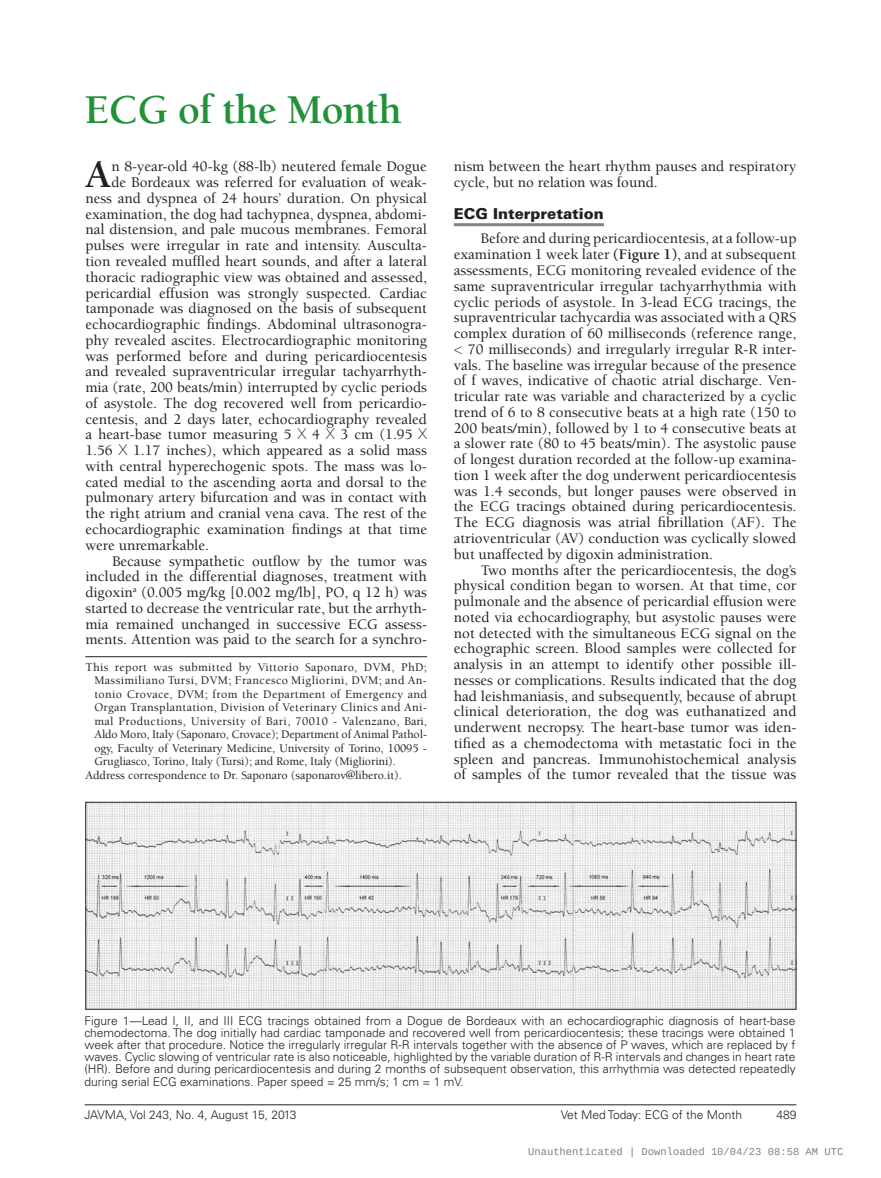
<style>
.page{position:relative;width:881px;height:1178px;background:#fff}
.page>*{position:absolute;margin:0;border:0;box-sizing:border-box;transform-origin:0 0}
.t1{font:700 42px "Berkeley";letter-spacing:-.02em;color:#23913a}
.t2{font:700 39.75px "Berkeley";color:#231f20}
.t3{font:500 15px/15.8px "Berkeley";color:#231f20;text-align:justify}
.t4{font:900 15px "Univers";color:#231f20}
.t5{font:300 12px/12px "Univers";color:#231f20;text-align:justify}
.t6{font:500 12px "Berkeley";letter-spacing:.03em;color:#231f20}
.t7{font:500 12px "Berkeley";letter-spacing:-.01em;color:#231f20}
.t8{font:500 12px "Berkeley";letter-spacing:.01em;color:#231f20}
.t9{font:10.5px "Liberation Mono";color:rgb(0 0 0/.5)}
.s1{font-family:"Helvetica Neue";font-weight:100}
.s2{font-weight:700}
</style>
<div class="page">
<hr style="left:85px;top:1104px;width:711px;height:1px;background:#231f20">
<hr style="left:453px;top:223px;width:150px;height:3px;background:#808285">
<hr style="left:85px;top:656px;width:342px;height:1px;background:#231f20">
<img style="left:87px;top:803px;width:707px;height:204px">
<div style="left:85px;top:801px;width:711px;height:208px;border:1px solid #231f20"></div>
<h1 class="t1" style="left:85px;top:88px;width:318px">ECG of the Month</h1>
<h2 class="t2" style="left:85px;top:153px;width:28px">A</h2>
<p class="t3" style="left:111px;top:159px;width:317px">n 8-year-old 40-kg (88-lb) neutered female Dogue</p>
<p class="t3" style="left:111px;top:175px;width:317px">de Bordeaux was referred for evaluation of weak-</p>
<p class="t3" style="left:85px;top:191px;width:343px">ness and dyspnea of 24 hours’ duration. On physical</p>
<p class="t3" style="left:85px;top:206px;width:343px">examination, the dog had tachypnea, dyspnea, abdomi-</p>
<p class="t3" style="left:85px;top:222px;width:343px">nal distension, and pale mucous membranes. Femoral</p>
<p class="t3" style="left:85px;top:238px;width:343px">pulses were irregular in rate and intensity. Ausculta-</p>
<p class="t3" style="left:85px;top:254px;width:343px">tion revealed muffled heart sounds, and after a lateral</p>
<p class="t3" style="left:85px;top:269px;width:343px">thoracic radiographic view was obtained and assessed,</p>
<p class="t3" style="left:85px;top:285px;width:343px">pericardial effusion was strongly suspected. Cardiac</p>
<p class="t3" style="left:85px;top:301px;width:343px">tamponade was diagnosed on the basis of subsequent</p>
<p class="t3" style="left:85px;top:317px;width:343px">echocardiographic findings. Abdominal ultrasonogra-</p>
<p class="t3" style="left:85px;top:332px;width:343px">phy revealed ascites. Electrocardiographic monitoring</p>
<p class="t3" style="left:85px;top:348px;width:343px">was performed before and during pericardiocentesis</p>
<p class="t3" style="left:85px;top:364px;width:343px">and revealed supraventricular irregular tachyarrhyth-</p>
<p class="t3" style="left:85px;top:380px;width:343px">mia (rate, 200 beats/min) interrupted by cyclic periods</p>
<p class="t3" style="left:85px;top:395px;width:343px">of asystole. The dog recovered well from pericardio-</p>
<p class="t3" style="left:85px;top:411px;width:343px">centesis, and 2 days later, echocardiography revealed</p>
<p class="t3" style="left:85px;top:427px;width:343px">a heart-base tumor measuring 5 <span class="s1">X</span> 4 <span class="s1">X</span> 3 cm (1.95 <span class="s1">X</span></p>
<p class="t3" style="left:85px;top:443px;width:343px">1.56 <span class="s1">X</span> 1.17 inches), which appeared as a solid mass</p>
<p class="t3" style="left:85px;top:458px;width:343px">with central hyperechogenic spots. The mass was lo-</p>
<p class="t3" style="left:85px;top:474px;width:343px">cated medial to the ascending aorta and dorsal to the</p>
<p class="t3" style="left:85px;top:490px;width:343px">pulmonary artery bifurcation and was in contact with</p>
<p class="t3" style="left:85px;top:506px;width:343px">the right atrium and cranial vena cava. The rest of the</p>
<p class="t3" style="left:85px;top:521px;width:343px">echocardiographic examination findings at that time</p>
<p class="t3" style="left:85px;top:537px;width:125px">were unremarkable.</p>
<p class="t3" style="left:112px;top:553px;width:316px">Because sympathetic outflow by the tumor was</p>
<p class="t3" style="left:85px;top:569px;width:343px">included in the differential diagnoses, treatment with</p>
<p class="t3" style="left:85px;top:584px;width:343px">digoxin<sup>a</sup> (0.005 mg/kg [0.002 mg/lb], PO, q 12 h) was</p>
<p class="t3" style="left:85px;top:600px;width:343px">started to decrease the ventricular rate, but the arrhyth-</p>
<p class="t3" style="left:85px;top:616px;width:343px">mia remained unchanged in successive ECG assess-</p>
<p class="t3" style="left:85px;top:632px;width:343px">ments. Attention was paid to the search for a synchro-</p>
<p class="t6" style="left:85px;top:660px;width:343px">This report was submitted by Vittorio Saponaro, DVM, PhD;</p>
<p class="t6" style="left:94px;top:673px;width:334px">Massimiliano Tursi, DVM; Francesco Migliorini, DVM; and An-</p>
<p class="t6" style="left:94px;top:687px;width:334px">tonio Crovace, DVM; from the Department of Emergency and</p>
<p class="t6" style="left:94px;top:700px;width:334px">Organ Transplantation, Division of Veterinary Clinics and Ani-</p>
<p class="t6" style="left:94px;top:714px;width:334px">mal Productions, University of Bari, 70010 - Valenzano, Bari,</p>
<p class="t7" style="left:94px;top:727px;width:334px">Aldo Moro, Italy (Saponaro, Crovace); Department of Animal Pathol-</p>
<p class="t7" style="left:94px;top:741px;width:334px">ogy, Faculty of Veterinary Medicine, University of Torino, 10095 -</p>
<p class="t7" style="left:94px;top:754px;width:303px">Grugliasco, Torino, Italy (Tursi); and Rome, Italy (Migliorini).</p>
<p class="t8" style="left:85px;top:768px;width:318px">Address correspondence to Dr. Saponaro (saponarov@libero.it).</p>
<p class="t3" style="left:453px;top:159px;width:344px">nism between the heart rhythm pauses and respiratory cycle, but no relation was found.</p>
<p class="t4" style="left:453px;top:204px;width:151px">ECG Interpretation</p>
<p class="t3" style="left:453px;top:231px;width:344px;text-indent:27px">Before and during pericardiocentesis, at a follow-up examination 1 week later <span class="s2">(Figure 1)</span>, and at subsequent assessments, ECG monitoring revealed evidence of the same supraventricular irregular tachyarrhythmia with cyclic periods of asystole. In 3-lead ECG tracings, the supraventricular tachycardia was associated with a QRS complex duration of 60 milliseconds (reference range, <span class="s1">&lt;</span> 70 milliseconds) and irregularly irregular R-R inter&shy;vals. The baseline was irregular because of the presence of f waves, indicative of chaotic atrial discharge. Ven&shy;tricular rate was variable and characterized by a cyclic trend of 6 to 8 consecutive beats at a high rate (150 to 200 beats/min), followed by 1 to 4 consecutive beats at a slower rate (80 to 45 beats/min). The asystolic pause of longest duration recorded at the follow-up examina&shy;tion 1 week after the dog underwent pericardiocentesis was 1.4 seconds, but longer pauses were observed in the ECG tracings obtained during pericardiocentesis.<br>The ECG diagnosis was atrial fibrillation (AF). The atrioventricular (AV) conduction was cyclically slowed but unaffected by digoxin administration.</p>
<p class="t3" style="left:453px;top:562px;width:344px;text-indent:27px">Two months after the pericardiocentesis, the dog’s physical condition began to worsen. At that time, cor pulmonale and the absence of pericardial effusion were noted via echocardiography, but asystolic pauses were not detected with the simultaneous ECG signal on the echographic screen. Blood samples were collected for analysis in an attempt to identify other possible ill&shy;nesses or complications. Results indicated that the dog had leishmaniasis, and subsequently, because of abrupt clinical deterioration, the dog was euthanatized and underwent necropsy. The heart-base tumor was iden&shy;tified as a chemodectoma with metastatic foci in the spleen and pancreas. Immunohistochemical analysis of samples of the tumor revealed that the tissue was</p>
<p class="t5" style="left:85px;top:1014px;width:712px">Figure 1—Lead I, II, and III ECG tracings obtained from a Dogue de Bordeaux with an echocardiographic diagnosis of heart-base chemodectoma. The dog initially had cardiac tamponade and recovered well from pericardiocentesis; these tracings were obtained 1 week after that procedure. Notice the irregularly irregular R-R intervals together with the absence of P waves, which are replaced by f waves. Cyclic slowing of ventricular rate is also noticeable, highlighted by the variable duration of R-R intervals and changes in heart rate (HR). Before and during pericardiocentesis and during 2 months of subsequent observation, this arrhythmia was detected repeatedly</p>
<p class="t5" style="left:85px;top:1075px;width:380px">during serial ECG examinations. Paper speed = 25 mm/s; 1 cm = 1 mV.</p>
<p class="t5" style="left:85px;top:1108px;width:213px">JAVMA, Vol 243, No. 4, August 15, 2013</p>
<p class="t5" style="left:560px;top:1108px;width:183px">Vet Med Today: ECG of the Month</p>
<p class="t5" style="left:775px;top:1108px;width:22px">489</p>
<p class="t9" style="left:528px;top:1146px;width:316px">Unauthenticated | Downloaded 10/04/23 08:58 AM UTC</p>
</div>
